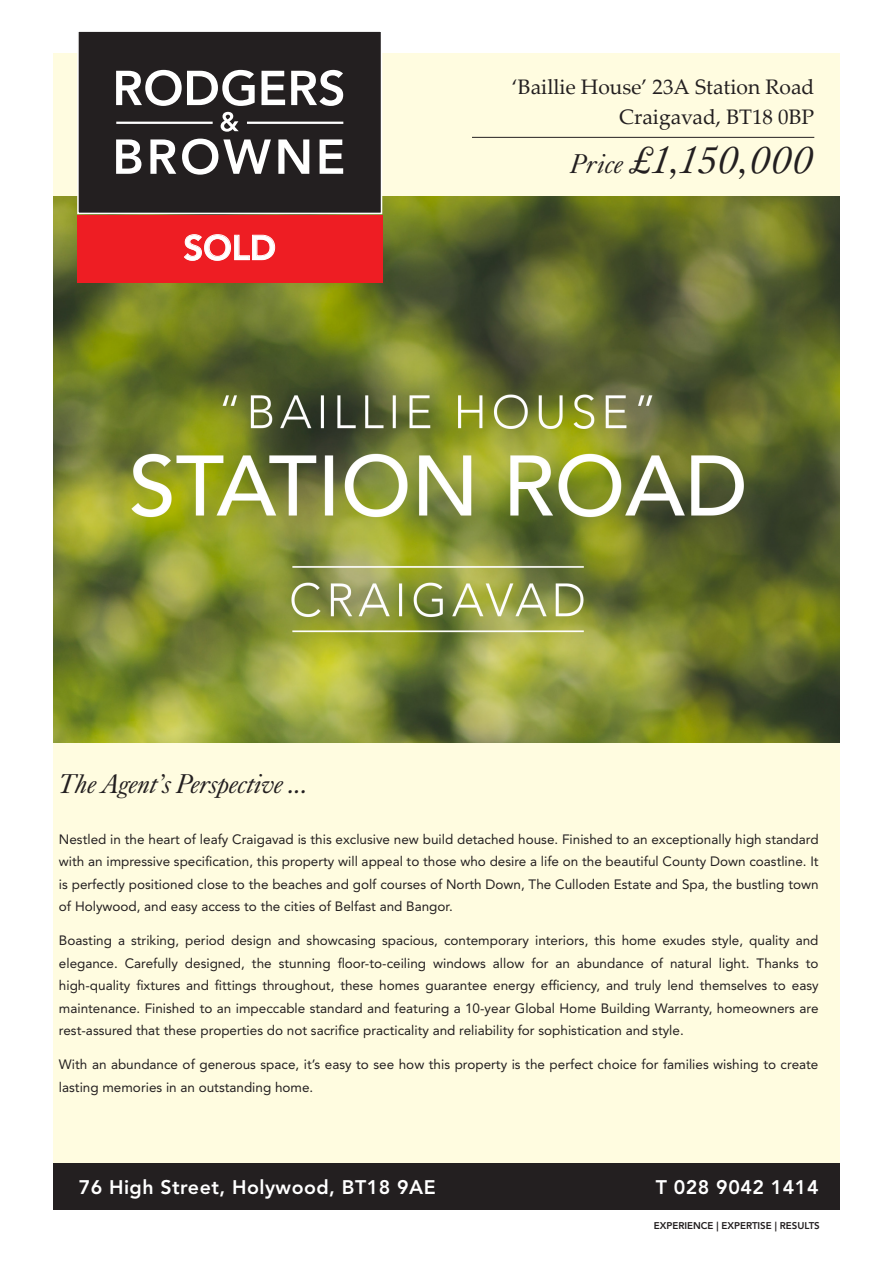
<style>
.page{position:relative;width:893px;height:1263px;background:#fff}
.page>*{position:absolute;margin:0;border:0;box-sizing:border-box;transform-origin:0 0}
.t1{font:italic 39px "Kings Caslon Display Typo";letter-spacing:.025em;color:#231f20}
.t2{font:800 34.5px "Avenir LT Std";color:#fff}
.Body_Text_Title{font:italic 27px "Kings Caslon Display Typo";color:#231f20}
.t3{font:21px "Palatino Linotype";color:#231f20}
.t4{font:800 19.5px "Avenir LT Std";letter-spacing:.025em;color:#fff}
.t5{font:13.5px/22.5px "Avenir LT Std";color:#231f20;text-align:justify}
.Facts_Table_Text{font:800 9.75px "Avenir LT Std";color:#231f20}
.s1{font-size:27px}
</style>
<div class="page">
<div style="left:53px;top:53px;width:787px;height:1157px;background:#fffce0"></div>
<div style="left:53px;top:1163px;width:787px;height:47px;background:#231f20"></div>
<hr style="left:472px;top:137px;width:342px;height:1px;background:#231f20">
<img style="left:53px;top:196px;width:787px;height:546px">
<div style="left:77px;top:215px;width:305px;height:68px;background:#ee1d23"></div>
<svg style="left:184px;top:234px;width:91px;height:27px"></svg>
<div style="left:76px;top:31px;width:307px;height:184px;background:#231f20"></div>
<svg style="left:116px;top:70px;width:227px;height:105px"></svg>
<hr style="left:116px;top:122px;width:97px;height:2px;background:#fff">
<hr style="left:247px;top:122px;width:96px;height:2px;background:#fff">
<p class="t2" style="left:183px;top:227px;width:94px">SOLD</p>
<p class="Body_Text_Title" style="left:59px;top:768px;width:251px">The Agent’s Perspective ...</p>
<p class="t3" style="left:512px;top:72px;width:304px">‘Baillie House’ 23A Station Road</p>
<p class="t3" style="left:619px;top:102px;width:197px">Craigavad, BT18 0BP</p>
<p class="t1" style="left:571px;top:137px;width:245px"><span class="s1">Price</span> £1,150,000</p>
<p class="t5" style="left:59px;top:828px;width:761px">Nestled in the heart of leafy Craigavad is this exclusive new build detached house. Finished to an exceptionally high standard with an impressive specification, this property will appeal to those who desire a life on the beautiful County Down coastline. It is perfectly positioned close to the beaches and golf courses of North Down, The Culloden Estate and Spa, the bustling town of Holywood, and easy access to the cities of Belfast and Bangor.</p>
<p class="t5" style="left:59px;top:929px;width:761px">Boasting a striking, period design and showcasing spacious, contemporary interiors, this home exudes style, quality and elegance. Carefully designed, the stunning floor-to-ceiling windows allow for an abundance of natural light. Thanks to high-quality fixtures and fittings throughout, these homes guarantee energy efficiency, and truly lend themselves to easy maintenance. Finished to an impeccable standard and featuring a 10-year Global Home Building Warranty, homeowners are rest-assured that these properties do not sacrifice practicality and reliability for sophistication and style.</p>
<p class="t5" style="left:59px;top:1053px;width:761px">With an abundance of generous space, it’s easy to see how this property is the perfect choice for families wishing to create lasting memories in an outstanding home.</p>
<p class="t4" style="left:79px;top:1175px;width:359px">76 High Street, Holywood, BT18 9AE</p>
<p class="t4" style="left:656px;top:1175px;width:164px">T 028 9042 1414</p>
<p class="Facts_Table_Text" style="left:654px;top:1220px;width:168px">EXPERIENCE | EXPERTISE | RESULTS</p>
</div>
